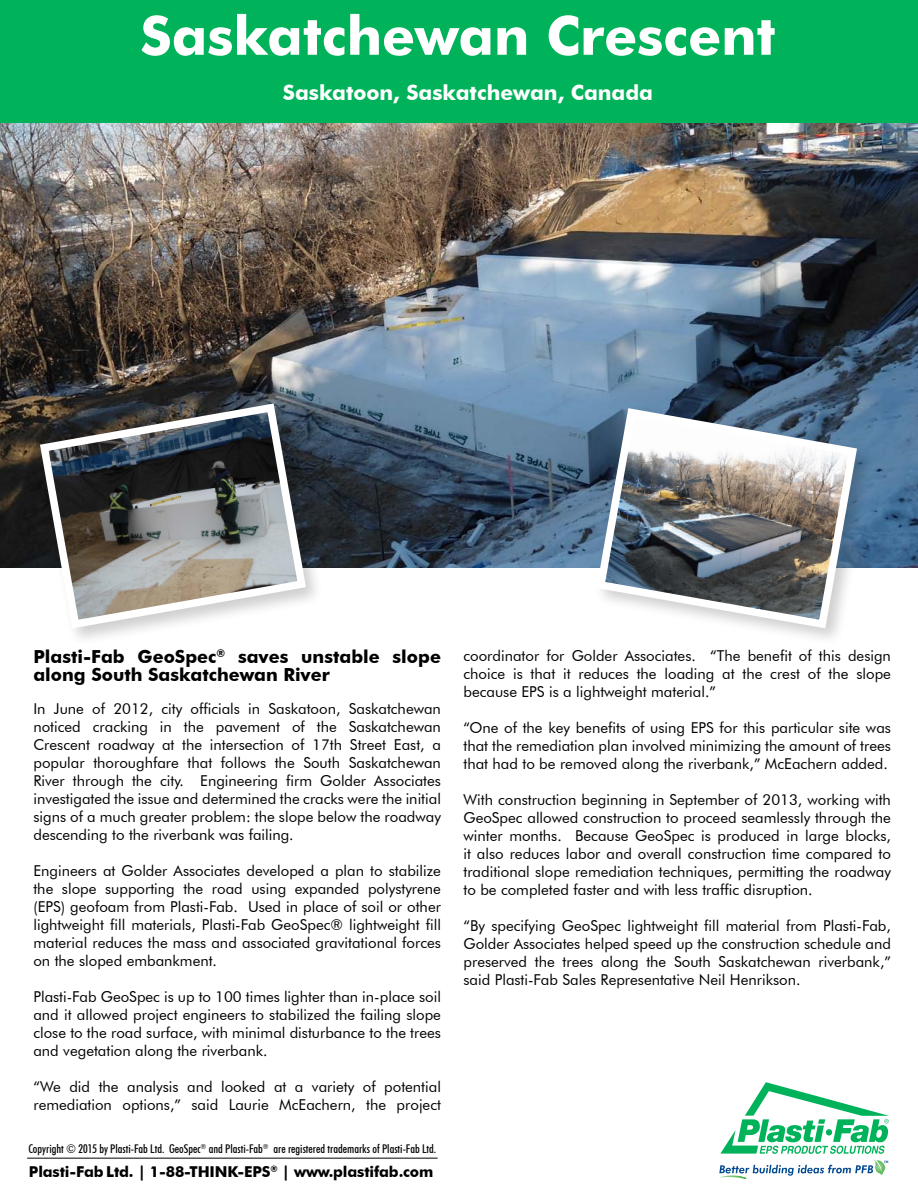
<style>
.page{position:relative;width:918px;height:1188px;background:#fff}
.page>*{position:absolute;margin:0;border:0;box-sizing:border-box;transform-origin:0 0}
.t1{font:700 54px "Futura BT";color:#fff}
.t2{font:700 21px "Futura BT";color:#fff}
.t3{font:700 18px/18px "Futura BT";color:#000}
.t4{font:15px/18px "Futura BT";color:#000;text-align:justify}
.t5{font:700 15px "Futura BT";letter-spacing:-.01em;color:#000}
.t6{font:500 condensed 12px "Futura BT";color:#000}
</style>
<div class="page">
<img style="left:0;top:123px;width:918px;height:444px">
<div style="left:0;top:0;width:918px;height:123px;background:#00b259"></div>
<div style="left:592px;top:404px;width:282px;height:242px;background:#000;opacity:.19"></div>
<img style="left:592px;top:404px;width:269px;height:229px">
<hr style="left:27px;top:1158px;width:411px;height:1px;background:#000">
<div style="left:35px;top:399px;width:288px;height:247px;background:#000;opacity:.19"></div>
<svg style="left:36px;top:399px;width:274px;height:234px"></svg>
<svg style="left:720px;top:1082px;width:169px;height:72px"></svg>
<svg style="left:719px;top:1160px;width:169px;height:19px"></svg>
<h1 class="t1" style="left:140px;top:3px;width:637px">Saskatchewan Crescent</h1>
<h2 class="t2" style="left:283px;top:79px;width:372px">Saskatoon, Saskatchewan, Canada</h2>
<p class="t3" style="left:33px;top:648px;width:409px">Plasti-Fab GeoSpec<sup>®</sup> saves unstable slope along South Saskatchewan River</p>
<p class="t4" style="left:33px;top:700px;width:409px">In June of 2012, city officials in Saskatoon, Saskatchewan noticed cracking in the pavement of the Saskatchewan Crescent roadway at the intersection of 17th Street East, a popular thoroughfare that follows the South Saskatchewan River through the city. Engineering firm Golder Associates investigated the issue and determined the cracks were the initial signs of a much greater problem: the slope below the roadway descending to the riverbank was failing.</p>
<p class="t4" style="left:33px;top:862px;width:409px">Engineers at Golder Associates developed a plan to stabilize the slope supporting the road using expanded polystyrene (EPS) geofoam from Plasti-Fab. Used in place of soil or other lightweight fill materials, Plasti-Fab GeoSpec® lightweight fill material reduces the mass and associated gravitational forces on the sloped embankment.</p>
<p class="t4" style="left:33px;top:988px;width:409px">Plasti-Fab GeoSpec is up to 100 times lighter than in-place soil and it allowed project engineers to stabilized the failing slope close to the road surface, with minimal disturbance to the trees and vegetation along the riverbank.</p>
<p class="t4" style="left:33px;top:1078px;width:409px">“We did the analysis and looked at a variety of potential remediation options,” said Laurie McEachern, the project</p>
<p class="t6" style="left:28px;top:1141px;width:409px">Copyright © 2015 by Plasti-Fab Ltd. GeoSpec<sup>®</sup> and Plasti-Fab<sup>®</sup> are registered trademarks of Plasti-Fab Ltd.</p>
<p class="t5" style="left:29px;top:1162px;width:406px">Plasti-Fab Ltd. | 1-88-THINK-EPS<sup>®</sup> | www.plastifab.com</p>
<p class="t4" style="left:463px;top:646px;width:429px">coordinator for Golder Associates. “The benefit of this design choice is that it reduces the loading at the crest of the slope because EPS is a lightweight material.”</p>
<p class="t4" style="left:463px;top:718px;width:429px">“One of the key benefits of using EPS for this particular site was that the remediation plan involved minimizing the amount of trees that had to be removed along the riverbank,” McEachern added.</p>
<p class="t4" style="left:463px;top:790px;width:429px">With construction beginning in September of 2013, working with GeoSpec allowed construction to proceed seamlessly through the winter months. Because GeoSpec is produced in large blocks, it also reduces labor and overall construction time compared to traditional slope remediation techniques, permitting the roadway to be completed faster and with less traffic disruption.</p>
<p class="t4" style="left:463px;top:916px;width:429px">“By specifying GeoSpec lightweight fill material from Plasti-Fab, Golder Associates helped speed up the construction schedule and preserved the trees along the South Saskatchewan riverbank,” said Plasti-Fab Sales Representative Neil Henrikson.</p>
</div>
